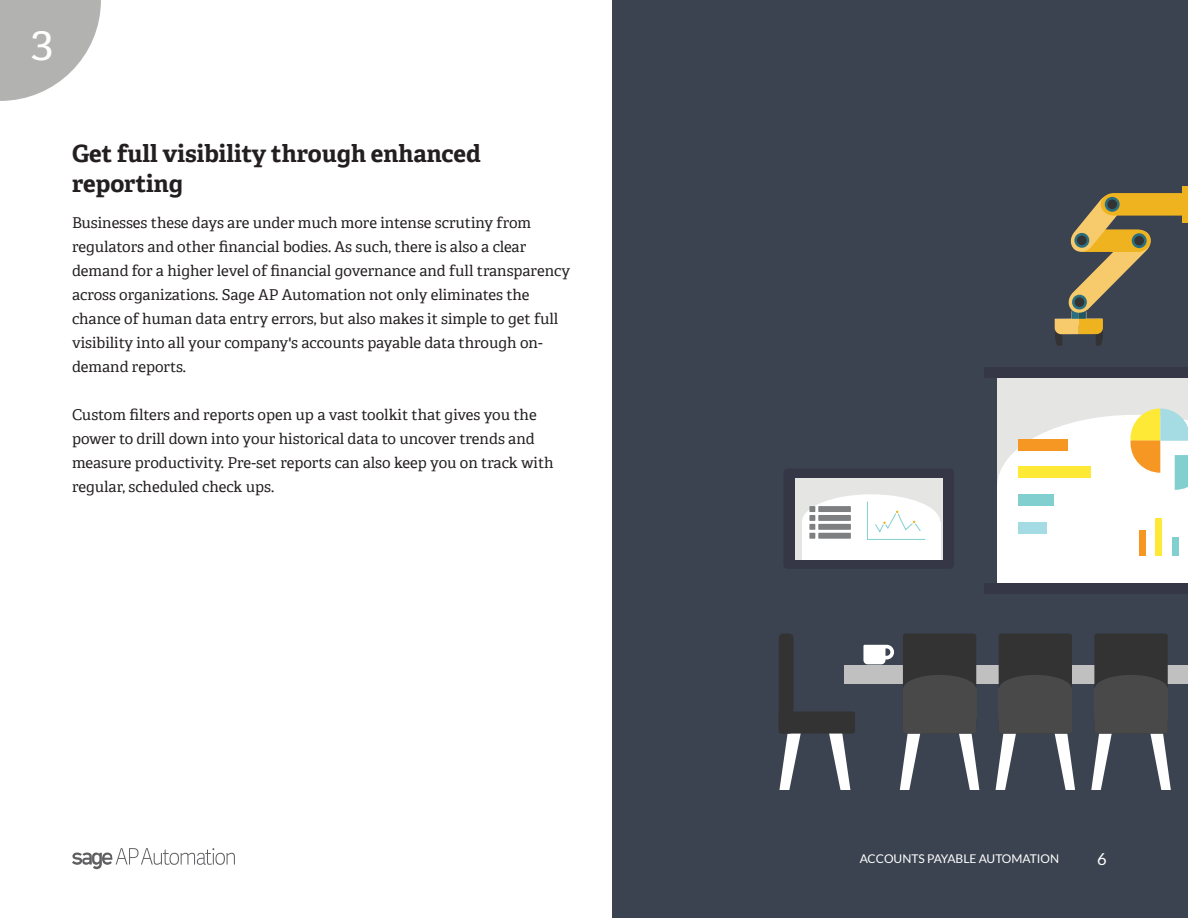
<style>
.page{position:relative;width:1188px;height:918px;background:#fff}
.page>*{position:absolute;margin:0;border:0;box-sizing:border-box;transform-origin:0 0}
.P1{font:45px "Adelle SAGE";color:#fff}
.P1-2{font:700 24px/30px "Adelle SAGE";color:#231f20}
.t1{font:16.5px "Lato";color:#fff}
.P1-3{font:15px/24px "Adelle SAGE";color:#231f20}
.t2{font:12px "Lato";color:#fff}
</style>
<div class="page">
<div style="left:612px;top:0;width:576px;height:918px;background:#3c4350"></div>
<svg style="left:72px;top:848px;width:163px;height:21px"></svg>
<svg style="left:0;top:0;width:101px;height:101px"></svg>
<div style="left:844px;top:665px;width:344px;height:19px;background:#c1c0c0"></div>
<svg style="left:996px;top:734px;width:20px;height:56px"></svg>
<svg style="left:1054px;top:734px;width:21px;height:56px"></svg>
<div style="left:999px;top:634px;width:73px;height:100px;background:#333;border-radius:3px"></div>
<div style="left:999px;top:697px;width:73px;height:37px;background:#494949;border-radius:3px"></div>
<div style="left:999px;top:675px;width:73px;height:28px;background:#494949;border-radius:50%"></div>
<div style="left:999px;top:689px;width:73px;height:30px;background:#494949"></div>
<svg style="left:1091px;top:734px;width:21px;height:56px"></svg>
<svg style="left:1150px;top:734px;width:21px;height:56px"></svg>
<div style="left:1094px;top:634px;width:74px;height:100px;background:#333;border-radius:3px"></div>
<div style="left:1094px;top:697px;width:74px;height:37px;background:#494949;border-radius:3px"></div>
<div style="left:1095px;top:675px;width:73px;height:28px;background:#494949;border-radius:50%"></div>
<div style="left:1095px;top:689px;width:73px;height:30px;background:#494949"></div>
<div style="left:997px;top:373px;width:191px;height:212px;background:#e5e5e4"></div>
<div style="left:997px;top:486px;width:191px;height:99px;background:#fff"></div>
<div style="left:985px;top:583px;width:203px;height:10px;background:#353746"></div>
<svg style="left:997px;top:409px;width:191px;height:147px"></svg>
<div style="left:1139px;top:531px;width:7px;height:25px;background:#f79723"></div>
<div style="left:1156px;top:519px;width:6px;height:37px;background:#fde936"></div>
<div style="left:1172px;top:538px;width:7px;height:18px;background:#82cfd0"></div>
<svg style="left:779px;top:734px;width:22px;height:56px"></svg>
<svg style="left:829px;top:734px;width:21px;height:56px"></svg>
<div style="left:779px;top:712px;width:76px;height:22px;background:#333;border-radius:3px"></div>
<div style="left:779px;top:634px;width:15px;height:100px;background:#333;border-radius:4px"></div>
<svg style="left:863px;top:645px;width:31px;height:19px"></svg>
<div style="left:783px;top:469px;width:171px;height:100px;background:#353746;border-radius:4px"></div>
<div style="left:795px;top:478px;width:147px;height:81px;background:#e5e5e4"></div>
<div style="left:802px;top:494px;width:138px;height:55px;background:#fff;border-radius:50%"></div>
<div style="left:802px;top:522px;width:138px;height:38px;background:#fff"></div>
<svg style="left:809px;top:506px;width:42px;height:33px"></svg>
<div style="left:985px;top:367px;width:203px;height:10px;background:#353746"></div>
<svg style="left:867px;top:501px;width:59px;height:39px"></svg>
<svg style="left:900px;top:734px;width:20px;height:56px"></svg>
<svg style="left:959px;top:734px;width:20px;height:56px"></svg>
<div style="left:903px;top:634px;width:73px;height:100px;background:#333;border-radius:3px"></div>
<div style="left:903px;top:697px;width:73px;height:37px;background:#494949;border-radius:3px"></div>
<div style="left:903px;top:675px;width:73px;height:28px;background:#494949;border-radius:50%"></div>
<div style="left:903px;top:689px;width:73px;height:30px;background:#494949"></div>
<div style="left:1182px;top:186px;width:6px;height:37px;background:#eeb31f"></div>
<div style="left:1055px;top:323px;width:7px;height:23px;background:#333;border-radius:50%"></div>
<hr style="left:1058px;top:323px;width:4px;height:23px;background:#333">
<div style="left:1096px;top:323px;width:7px;height:23px;background:#333;border-radius:50%"></div>
<hr style="left:1096px;top:323px;width:4px;height:23px;background:#333">
<svg style="left:1055px;top:193px;width:127px;height:141px"></svg>
<div style="left:1133px;top:235px;width:12px;height:12px;background:#333;border-radius:50%"></div>
<div style="left:1132px;top:233px;width:15px;height:15px;border:3px solid #2b6e7f;border-radius:50%"></div>
<div style="left:1076px;top:234px;width:12px;height:12px;background:#333;border-radius:50%"></div>
<div style="left:1074px;top:233px;width:15px;height:15px;border:3px solid #2b6e7f;border-radius:50%"></div>
<div style="left:1106px;top:198px;width:12px;height:12px;background:#333;border-radius:50%"></div>
<div style="left:1105px;top:197px;width:15px;height:15px;border:3px solid #2b6e7f;border-radius:50%"></div>
<p class="P1" style="left:32px;top:8px;width:23px">3</p>
<p class="P1-2" style="left:72px;top:138px;width:410px">Get full visibility through enhanced reporting</p>
<p class="P1-3" style="left:72px;top:210px;width:500px">Businesses these days are under much more intense scrutiny from regulators and other financial bodies. As such, there is also a clear demand for a higher level of financial governance and full transparency across organizations. Sage AP Automation not only eliminates the chance of human data entry errors, but also makes it simple to get full visibility into all your company's accounts payable data through on&shy;demand reports.</p>
<p class="P1-3" style="left:72px;top:402px;width:483px">Custom filters and reports open up a vast toolkit that gives you the power to drill down into your historical data to uncover trends and measure productivity. Pre-set reports can also keep you on track with regular, scheduled check ups.</p>
<p class="t2" style="left:860px;top:852px;width:201px">ACCOUNTS PAYABLE AUTOMATION</p>
<p class="t1" style="left:1097px;top:850px;width:11px">6</p>
</div>
